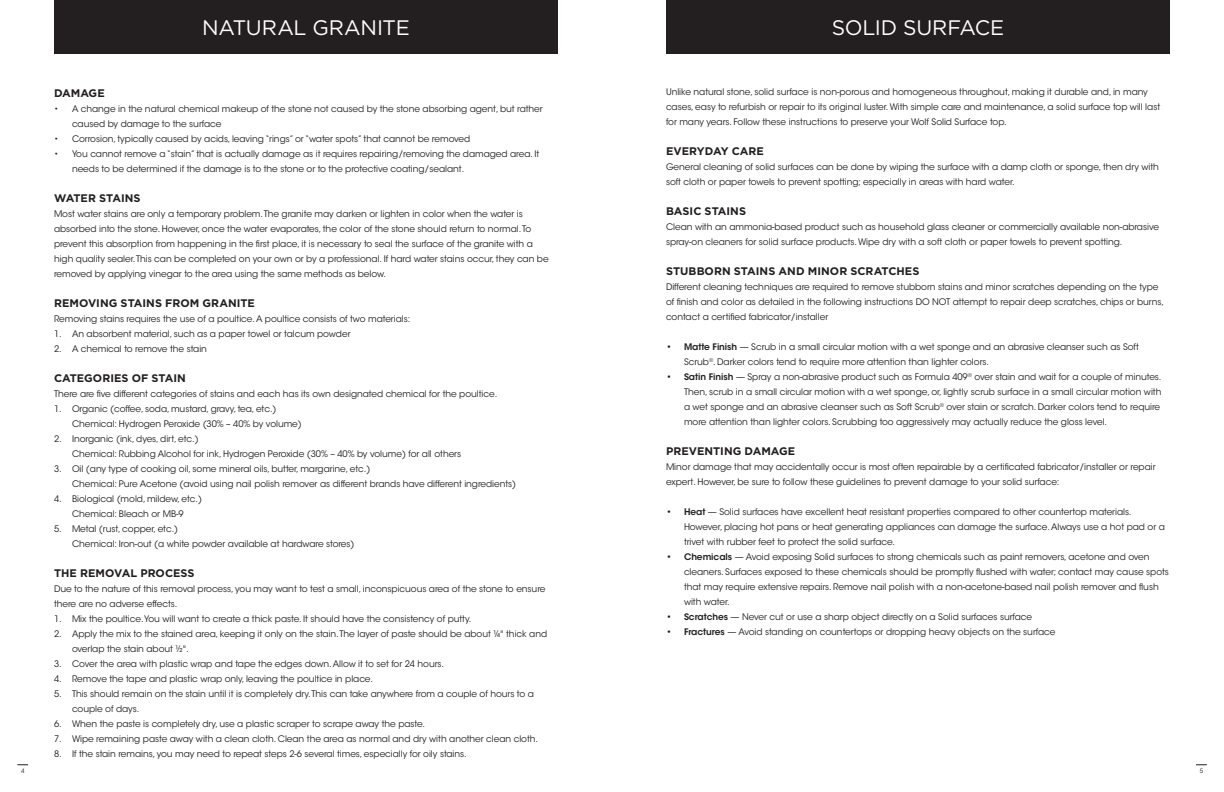
<style>
.page{position:relative;width:1224px;height:792px;background:#fff}
.page>*{position:absolute;margin:0;border:0;box-sizing:border-box;transform-origin:0 0}
.t1{font:21px "Gotham";letter-spacing:-.015em;color:#fff}
.t2{font:700 11px "Gotham";color:#231f20}
.t3{font:9px/15px "ITC Avant Garde Std";letter-spacing:-.005em;color:#231f20}
.t4{font:6px "ITC Avant Garde Std";color:#231f20}
.s1{font-weight:600}
</style>
<div class="page">
<div style="left:54px;top:0;width:504px;height:54px;background:#231f20"></div>
<div style="left:666px;top:0;width:504px;height:54px;background:#231f20"></div>
<h1 class="t1" style="left:202px;top:15px;width:209px">NATURAL GRANITE</h1>
<h1 class="t1" style="left:832px;top:15px;width:174px">SOLID SURFACE</h1>
<p class="t2" style="left:54px;top:86px;width:52px">DAMAGE</p>
<p class="t3" style="left:72px;top:102px;width:472px;text-indent:-18px">• A change in the natural chemical makeup of the stone not caused by the stone absorbing agent, but rather caused by damage to the surface</p>
<p class="t3" style="left:54px;top:132px;width:418px">• Corrosion, typically caused by acids, leaving “rings” or “water spots” that cannot be removed</p>
<p class="t3" style="left:72px;top:147px;width:469px;text-indent:-18px">• You cannot remove a “stain” that is actually damage as it requires repairing/removing the damaged area. It needs to be determined if the damage is to the stone or to the protective coating/sealant.</p>
<p class="t2" style="left:54px;top:191px;width:88px">WATER STAINS</p>
<p class="t3" style="left:54px;top:207px;width:496px">Most water stains are only a temporary problem. The granite may darken or lighten in color when the water is absorbed into the stone. However, once the water evaporates, the color of the stone should return to normal. To prevent this absorption from happening in the first place, it is necessary to seal the surface of the granite with a high quality sealer. This can be completed on your own or by a professional. If hard water stains occur, they can be removed by applying vinegar to the area using the same methods as below.</p>
<p class="t2" style="left:54px;top:296px;width:202px">REMOVING STAINS FROM GRANITE</p>
<p class="t3" style="left:54px;top:312px;width:358px">Removing stains requires the use of a poultice. A poultice consists of two materials:</p>
<p class="t3" style="left:54px;top:327px;width:298px">1. An absorbent material, such as a paper towel or talcum powder</p>
<p class="t3" style="left:54px;top:342px;width:154px">2. A chemical to remove the stain</p>
<p class="t2" style="left:54px;top:371px;width:133px">CATEGORIES OF STAIN</p>
<p class="t3" style="left:54px;top:387px;width:445px">There are five different categories of stains and each has its own designated chemical for the poultice.</p>
<p class="t3" style="left:72px;top:402px;width:231px;text-indent:-18px">1. Organic (coffee, soda, mustard, gravy, tea, etc.)<br>Chemical: Hydrogen Peroxide (30% – 40% by volume)</p>
<p class="t3" style="left:72px;top:432px;width:391px;text-indent:-18px">2. Inorganic (ink, dyes, dirt, etc.)<br>Chemical: Rubbing Alcohol for ink, Hydrogen Peroxide (30% – 40% by volume) for all others</p>
<p class="t3" style="left:72px;top:462px;width:446px;text-indent:-18px">3. Oil (any type of cooking oil, some mineral oils, butter, margarine, etc.)<br>Chemical: Pure Acetone (avoid using nail polish remover as different brands have different ingredients)</p>
<p class="t3" style="left:54px;top:492px;width:149px;text-align:center">4. Biological (mold, mildew, etc.)<br>Chemical: Bleach or MB-9</p>
<p class="t3" style="left:72px;top:522px;width:284px;text-indent:-18px">5. Metal (rust, copper, etc.)<br>Chemical: Iron-out (a white powder available at hardware stores)</p>
<p class="t2" style="left:54px;top:566px;width:142px">THE REMOVAL PROCESS</p>
<p class="t3" style="left:54px;top:582px;width:493px">Due to the nature of this removal process, you may want to test a small, inconspicuous area of the stone to ensure there are no adverse effects.</p>
<p class="t3" style="left:54px;top:612px;width:419px">1. Mix the poultice. You will want to create a thick paste. It should have the consistency of putty.</p>
<p class="t3" style="left:72px;top:627px;width:477px;text-indent:-18px">2. Apply the mix to the stained area, keeping it only on the stain. The layer of paste should be about 1/4" thick and overlap the stain about 1/2".</p>
<p class="t3" style="left:54px;top:657px;width:392px">3. Cover the area with plastic wrap and tape the edges down. Allow it to set for 24 hours.</p>
<p class="t3" style="left:54px;top:672px;width:321px">4. Remove the tape and plastic wrap only, leaving the poultice in place.</p>
<p class="t3" style="left:72px;top:687px;width:463px;text-indent:-18px">5. This should remain on the stain until it is completely dry. This can take anywhere from a couple of hours to a couple of days.</p>
<p class="t3" style="left:54px;top:717px;width:373px">6. When the paste is completely dry, use a plastic scraper to scrape away the paste.</p>
<p class="t3" style="left:54px;top:732px;width:486px">7. Wipe remaining paste away with a clean cloth. Clean the area as normal and dry with another clean cloth.</p>
<p class="t3" style="left:54px;top:747px;width:414px">8. If the stain remains, you may need to repeat steps 2-6 several times, especially for oily stains.</p>
<p class="t3" style="left:666px;top:85px;width:496px">Unlike natural stone, solid surface is non-porous and homogeneous throughout, making it durable and, in many cases, easy to refurbish or repair to its original luster. With simple care and maintenance, a solid surface top will last for many years. Follow these instructions to preserve your Wolf Solid Surface top.</p>
<p class="t2" style="left:666px;top:144px;width:100px">EVERYDAY CARE</p>
<p class="t3" style="left:666px;top:160px;width:495px">General cleaning of solid surfaces can be done by wiping the surface with a damp cloth or sponge, then dry with soft cloth or paper towels to prevent spotting; especially in areas with hard water.</p>
<p class="t2" style="left:666px;top:204px;width:82px">BASIC STAINS</p>
<p class="t3" style="left:666px;top:220px;width:495px">Clean with an ammonia-based product such as household glass cleaner or commercially available non-abrasive spray-on cleaners for solid surface products. Wipe dry with a soft cloth or paper towels to prevent spotting.</p>
<p class="t2" style="left:666px;top:264px;width:255px">STUBBORN STAINS AND MINOR SCRATCHES</p>
<p class="t3" style="left:666px;top:280px;width:499px">Different cleaning techniques are required to remove stubborn stains and minor scratches depending on the type of finish and color as detailed in the following instructions DO NOT attempt to repair deep scratches, chips or burns, contact a certified fabricator/installer</p>
<p class="t3" style="left:684px;top:340px;width:456px;text-indent:-18px"><span class="s1">• Matte Finish</span> — Scrub in a small circular motion with a wet sponge and an abrasive cleanser such as Soft<br>Scrub<sup>®</sup>. Darker colors tend to require more attention than lighter colors.</p>
<p class="t3" style="left:684px;top:370px;width:479px;text-indent:-18px"><span class="s1">• Satin Finish</span> — Spray a non-abrasive product such as Formula 409<sup>®</sup> over stain and wait for a couple of minutes.<br>Then, scrub in a small circular motion with a wet sponge, or, lightly scrub surface in a small circular motion with a wet sponge and an abrasive cleanser such as Soft Scrub<sup>®</sup> over stain or scratch. Darker colors tend to require more attention than lighter colors. Scrubbing too aggressively may actually reduce the gloss level.</p>
<p class="t2" style="left:666px;top:444px;width:131px">PREVENTING DAMAGE</p>
<p class="t3" style="left:666px;top:460px;width:491px">Minor damage that may accidentally occur is most often repairable by a certificated fabricator/installer or repair expert. However, be sure to follow these guidelines to prevent damage to your solid surface:</p>
<p class="t3" style="left:684px;top:505px;width:482px;text-indent:-18px"><span class="s1">• Heat</span> — Solid surfaces have excellent heat resistant properties compared to other countertop materials.<br>However, placing hot pans or heat generating appliances can damage the surface. Always use a hot pad or a trivet with rubber feet to protect the solid surface.</p>
<p class="t3" style="left:684px;top:550px;width:487px;text-indent:-18px"><span class="s1">• Chemicals</span> — Avoid exposing Solid surfaces to strong chemicals such as paint removers, acetone and oven cleaners. Surfaces exposed to these chemicals should be promptly flushed with water; contact may cause spots that may require extensive repairs. Remove nail polish with a non-acetone-based nail polish remover and flush with water.</p>
<p class="t3" style="left:666px;top:610px;width:368px"><span class="s1">• Scratches</span> — Never cut or use a sharp object directly on a Solid surfaces surface</p>
<p class="t3" style="left:666px;top:625px;width:391px"><span class="s1">• Fractures</span> — Avoid standing on countertops or dropping heavy objects on the surface</p>
<p class="t4" style="left:21px;top:767px;width:5px">4</p>
<p class="t4" style="left:1200px;top:767px;width:5px">5</p>
</div>
